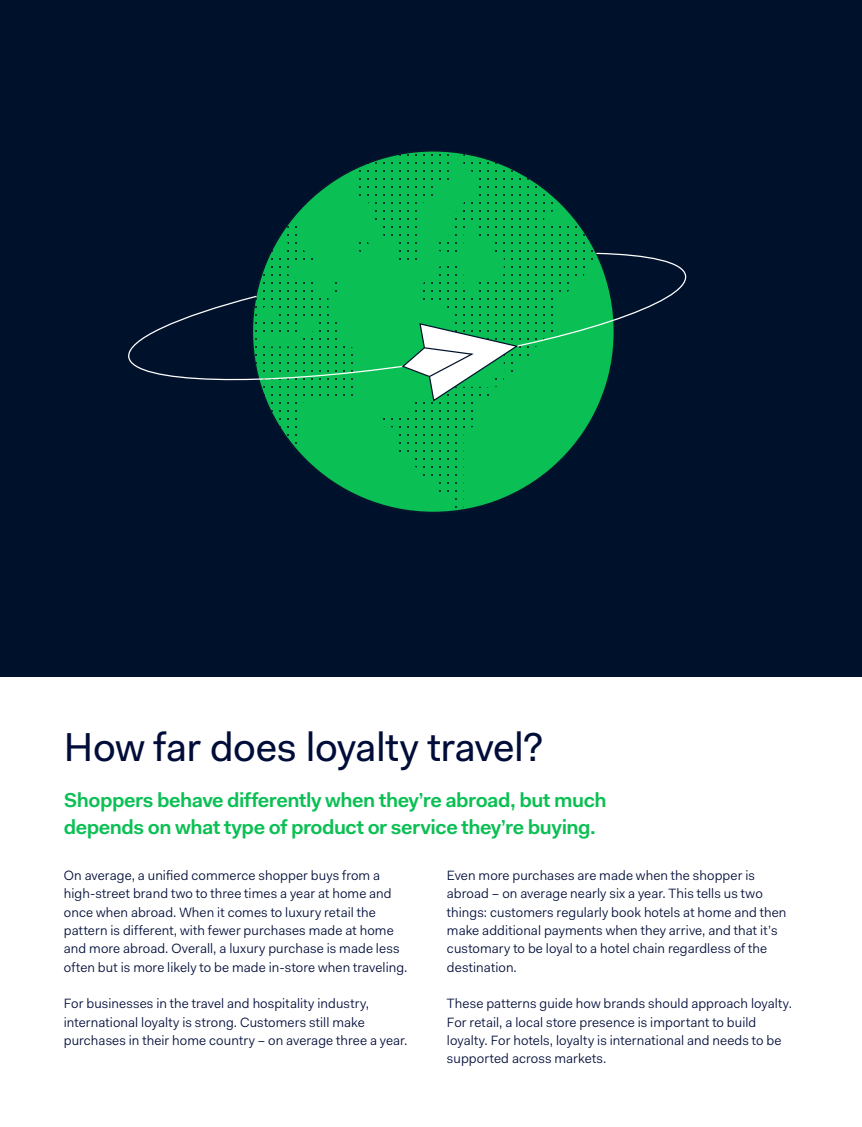
<style>
.page{position:relative;width:862px;height:1127px;background:#fff}
.page>*{position:absolute;margin:0;border:0;box-sizing:border-box;transform-origin:0 0}
.t1{font:40.5px "Fakt";letter-spacing:-.01em;color:#000d39}
.t2{font:600 20.25px/27.5px "Fakt";letter-spacing:-.025em;color:#0abf53}
.t3{font:13.5px/18.3px "Fakt Blond";letter-spacing:.005em;color:#000d39}
</style>
<div class="page">
<div style="left:0;top:0;width:861px;height:676px;background:#00112c"></div>
<div style="left:252px;top:151px;width:362px;height:362px;background:#0abf53;border-radius:50%"></div>
<svg style="left:518px;top:172px;width:77px;height:80px"></svg>
<svg style="left:128px;top:252px;width:559px;height:137px"></svg>
<svg style="left:252px;top:151px;width:266px;height:362px"></svg>
<h1 class="t1" style="left:64px;top:722px;width:480px">How far does loyalty travel?</h1>
<h2 class="t2" style="left:64px;top:785px;width:544px">Shoppers behave differently when they’re abroad, but much depends on what type of product or service they’re buying.</h2>
<p class="t3" style="left:64px;top:866px;width:345px">On average, a unified commerce shopper buys from a high-street brand two to three times a year at home and once when abroad. When it comes to luxury retail the pattern is different, with fewer purchases made at home and more abroad. Overall, a luxury purchase is made less often but is more likely to be made in-store when traveling.</p>
<p class="t3" style="left:64px;top:994px;width:345px">For businesses in the travel and hospitality industry, international loyalty is strong. Customers still make purchases in their home country – on average three a year.</p>
<p class="t3" style="left:446px;top:866px;width:341px">Even more purchases are made when the shopper is abroad – on average nearly six a year. This tells us two things: customers regularly book hotels at home and then make additional payments when they arrive, and that it’s customary to be loyal to a hotel chain regardless of the destination.</p>
<p class="t3" style="left:446px;top:994px;width:346px">These patterns guide how brands should approach loyalty.<br>For retail, a local store presence is important to build loyalty. For hotels, loyalty is international and needs to be supported across markets.</p>
</div>
